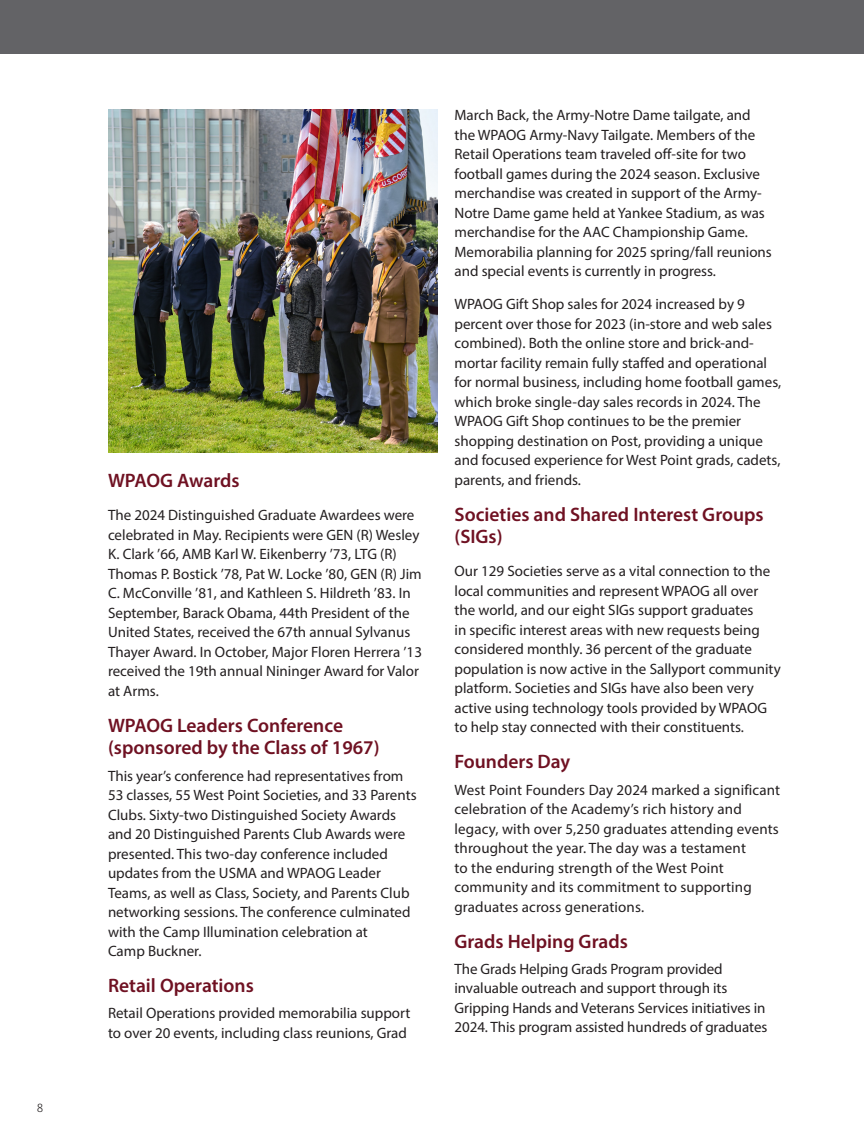
<style>
.page{position:relative;width:864px;height:1134px;background:#fff}
.page>*{position:absolute;margin:0;border:0;box-sizing:border-box;transform-origin:0 0}
.Body_copy_para_style_plus_spacing{font:600 19.5px/22.5px "Myriad Pro";color:#6f1122}
.Body_copy_para_style{font:600 19.5px/22.5px "Myriad Pro";color:#6f1122}
.Body_copy_para_style-2{font:15px/19.5px "Myriad Pro";color:#231f20}
.t1{font:300 12px "Unit Pro";color:#231f20}
</style>
<div class="page">
<div style="left:0;top:0;width:864px;height:54px;background:#636366"></div>
<img style="left:108px;top:109px;width:329px;height:344px">
<p class="t1" style="left:37px;top:1100px;width:8px">8</p>
<p class="Body_copy_para_style" style="left:108px;top:469px;width:133px">WPAOG Awards</p>
<p class="Body_copy_para_style-2" style="left:108px;top:505px;width:316px">The 2024 Distinguished Graduate Awardees were celebrated in May. Recipients were GEN (R) Wesley K. Clark ’66, AMB Karl W. Eikenberry ’73, LTG (R)<br>Thomas P. Bostick ’78, Pat W. Locke ’80, GEN (R) Jim C. McConville ’81, and Kathleen S. Hildreth ’83. In September, Barack Obama, 44th President of the United States, received the 67th annual Sylvanus Thayer Award. In October, Major Floren Herrera ’13 received the 19th annual Nininger Award for Valor at Arms.</p>
<p class="Body_copy_para_style_plus_spacing" style="left:108px;top:714px;width:273px">WPAOG Leaders Conference (sponsored by the Class of 1967)</p>
<p class="Body_copy_para_style-2" style="left:108px;top:766px;width:310px">This year’s conference had representatives from 53 classes, 55 West Point Societies, and 33 Parents Clubs. Sixty-two Distinguished Society Awards and 20 Distinguished Parents Club Awards were presented. This two-day conference included updates from the USMA and WPAOG Leader Teams, as well as Class, Society, and Parents Club networking sessions. The conference culminated with the Camp Illumination celebration at<br>Camp Buckner.</p>
<p class="Body_copy_para_style_plus_spacing" style="left:108px;top:974px;width:147px">Retail Operations</p>
<p class="Body_copy_para_style-2" style="left:108px;top:1003px;width:304px">Retail Operations provided memorabilia support to over 20 events, including class reunions, Grad</p>
<p class="Body_copy_para_style-2" style="left:454px;top:105px;width:319px">March Back, the Army-Notre Dame tailgate, and the WPAOG Army-Navy Tailgate. Members of the Retail Operations team traveled off-site for two football games during the 2024 season. Exclusive merchandise was created in support of the Army-Notre Dame game held at Yankee Stadium, as was merchandise for the AAC Championship Game.<br>Memorabilia planning for 2025 spring/fall reunions and special events is currently in progress.</p>
<p class="Body_copy_para_style-2" style="left:454px;top:294px;width:328px">WPAOG Gift Shop sales for 2024 increased by 9 percent over those for 2023 (in-store and web sales combined). Both the online store and brick-and&shy;mortar facility remain fully staffed and operational for normal business, including home football games, which broke single-day sales records in 2024. The WPAOG Gift Shop continues to be the premier shopping destination on Post, providing a unique and focused experience for West Point grads, cadets, parents, and friends.</p>
<p class="Body_copy_para_style" style="left:454px;top:503px;width:311px">Societies and Shared Interest Groups (SIGs)</p>
<p class="Body_copy_para_style-2" style="left:454px;top:561px;width:328px">Our 129 Societies serve as a vital connection to the local communities and represent WPAOG all over the world, and our eight SIGs support graduates<br>in specific interest areas with new requests being considered monthly. 36 percent of the graduate population is now active in the Sallyport community platform. Societies and SIGs have also been very active using technology tools provided by WPAOG to help stay connected with their constituents.</p>
<p class="Body_copy_para_style_plus_spacing" style="left:454px;top:750px;width:117px">Founders Day</p>
<p class="Body_copy_para_style-2" style="left:454px;top:780px;width:327px">West Point Founders Day 2024 marked a significant celebration of the Academy’s rich history and legacy, with over 5,250 graduates attending events throughout the year. The day was a testament<br>to the enduring strength of the West Point community and its commitment to supporting graduates across generations.</p>
<p class="Body_copy_para_style_plus_spacing" style="left:454px;top:929px;width:175px">Grads Helping Grads</p>
<p class="Body_copy_para_style-2" style="left:454px;top:959px;width:314px">The Grads Helping Grads Program provided invaluable outreach and support through its Gripping Hands and Veterans Services initiatives in 2024. This program assisted hundreds of graduates</p>
</div>
